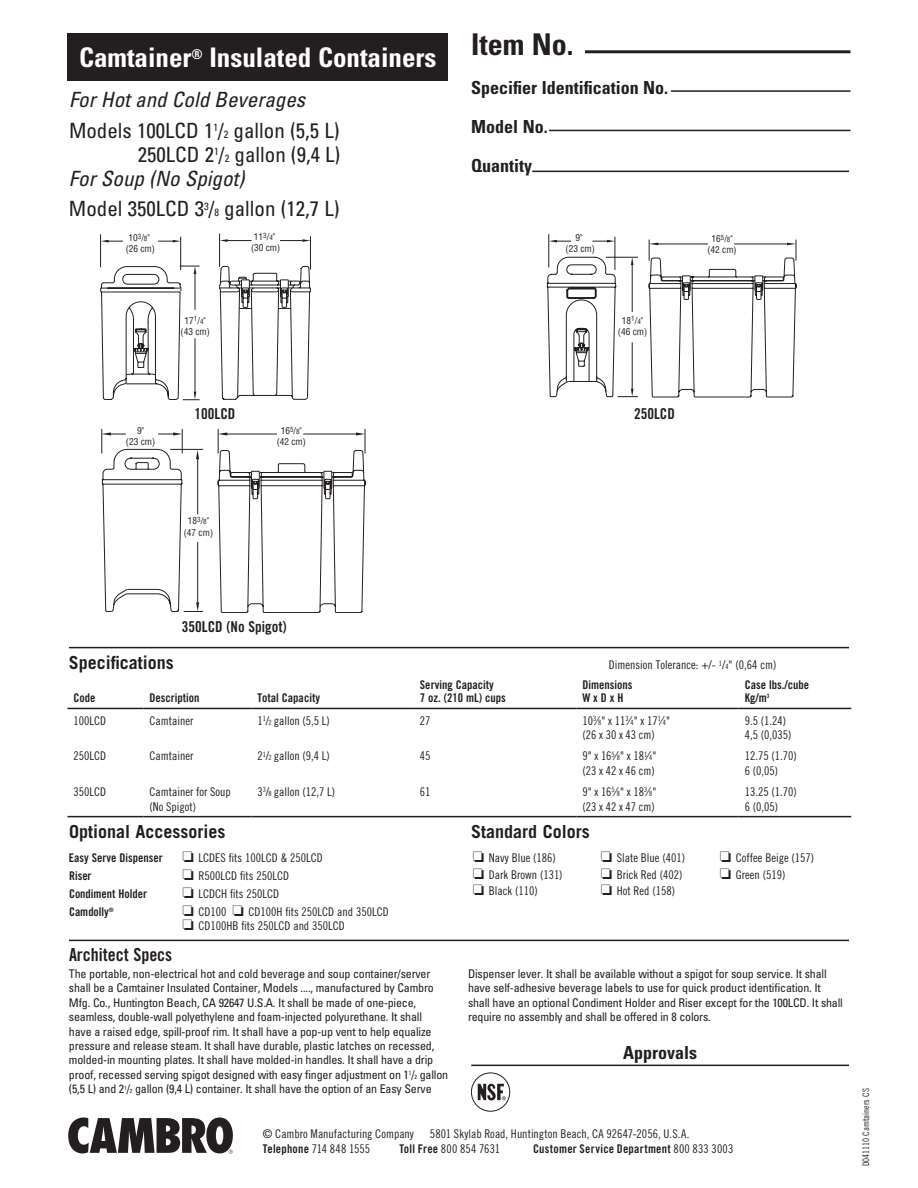
<style>
.page{position:relative;width:918px;height:1188px;background:#fff}
.page>*{position:absolute;margin:0;border:0;box-sizing:border-box;transform-origin:0 0}
.t1{font:700 condensed 30px "Univers";color:#231f20}
.t2{font:700 condensed 27px "Univers";color:#fff}
.t3{font:condensed 21px/30.8px "Univers";color:#231f20}
.t4{font:700 condensed 18px/39px "Univers";color:#231f20}
.t5{font:700 18px "Trade Gothic";color:#231f20}
.t6{font:18px "Trade Gothic Bold Cond Twenty";color:#231f20}
.t7{font:15px "Trade Gothic Bold Cond Twenty";color:#231f20}
.t8{font:condensed 12px/14.4px "Univers";letter-spacing:-.015em;color:#231f20}
.t9{font:12px/14.4px "Trade Gothic Cond Eighteen";color:#231f20}
.t10{font:12px/13.5px "Trade Gothic Bold Cond Twenty";color:#231f20}
.t11{font:12px "Trade Gothic LT Std Cn 18";letter-spacing:.005em;color:#231f20}
.t12{font:12px "Trade Gothic LT Std Bd Cn 20";letter-spacing:.02em;color:#231f20}
.t13{font:condensed 9.3px/11.1px "Helvetica";color:#231f20;text-align:center}
.t14{font:9px "Trade Gothic Cond Eighteen";color:#231f20}
.s1{font-style:italic}
.s2{font-size:10.5px}
.s3{font-size:7.05px}
.s4{font-size:7.2px}
.s5{font-size:6px}
.s6{font-family:"Trade Gothic LT Std Bd Cn 20"}
.s7{font-family:"Trade Gothic LT Std Cn 18"}
</style>
<div class="page">
<svg style="left:68px;top:1117px;width:165px;height:37px"></svg>
<hr style="left:585px;top:50px;width:266px;height:3px;background:#231f20">
<hr style="left:671px;top:90px;width:180px;height:2px;background:#231f20">
<hr style="left:549px;top:130px;width:301px;height:1px;background:#231f20">
<hr style="left:532px;top:171px;width:317px;height:1px;background:#231f20">
<hr style="left:471px;top:1065px;width:378px;height:1px;background:#231f20">
<div style="left:471px;top:1073px;width:39px;height:39px;border:1px solid #231f20;border-radius:50%"></div>
<svg style="left:478px;top:1084px;width:28px;height:16px"></svg>
<hr style="left:69px;top:647px;width:780px;height:1px;background:#231f20">
<hr style="left:69px;top:940px;width:780px;height:1px;background:#231f20">
<div style="left:68px;top:33px;width:380px;height:48px;background:#231f20"></div>
<hr style="left:68px;top:708px;width:76px;height:1px;background:#231f20">
<hr style="left:144px;top:708px;width:108px;height:1px;background:#231f20">
<hr style="left:252px;top:708px;width:162px;height:1px;background:#231f20">
<hr style="left:414px;top:708px;width:162px;height:1px;background:#231f20">
<hr style="left:576px;top:708px;width:163px;height:1px;background:#231f20">
<hr style="left:739px;top:708px;width:112px;height:1px;background:#231f20">
<hr style="left:68px;top:816px;width:76px;height:1px;background:#231f20">
<hr style="left:144px;top:816px;width:108px;height:1px;background:#231f20">
<hr style="left:252px;top:816px;width:162px;height:1px;background:#231f20">
<hr style="left:414px;top:816px;width:162px;height:1px;background:#231f20">
<hr style="left:576px;top:816px;width:163px;height:1px;background:#231f20">
<hr style="left:739px;top:816px;width:112px;height:1px;background:#231f20">
<svg style="left:100px;top:233px;width:211px;height:167px"></svg>
<hr style="left:548px;top:234px;width:1px;height:33px;background:#231f20">
<svg style="left:546px;top:236px;width:250px;height:162px"></svg>
<svg style="left:102px;top:429px;width:264px;height:184px"></svg>
<svg style="left:111px;top:429px;width:245px;height:183px"></svg>
<h2 class="t2" style="left:79px;top:41px;width:359px">Camtainer<sup>®</sup> Insulated Containers</h2>
<h3 class="t3" style="left:69px;top:84px;width:272px"><span class="s1">For Hot and Cold Beverages<br></span>Models 100LCD 1<sup>1</sup>/<span class="s2">2</span> gallon (5,5 L)</h3>
<h3 class="t3" style="left:69px;top:142px;width:273px;line-height:24px;text-indent:69px">250LCD 2<sup>1</sup>/<span class="s2">2</span> gallon (9,4 L)<br><span class="s1">For Soup (No Spigot)</span></h3>
<h3 class="t3" style="left:69px;top:193px;width:272px">Model 350LCD 3<sup>3</sup>/<span class="s2">8</span> gallon (12,7 L)</h3>
<p class="t13" style="left:125px;top:230px;width:31px">(26 cm)</p>
<p class="t13" style="left:126px;top:232px;width:31px">10<sup>3</sup>/<span class="s3">8</span>" (26 cm)</p>
<p class="t13" style="left:180px;top:312px;width:31px">(43 cm)</p>
<p class="t13" style="left:181px;top:315px;width:31px">17<sup>1</sup>/<span class="s3">4</span>" (43 cm)</p>
<p class="t13" style="left:250px;top:229px;width:31px">(30 cm)</p>
<p class="t13" style="left:251px;top:231px;width:31px">11<sup>3</sup>/<span class="s3">4</span>" (30 cm)</p>
<p class="t13" style="left:126px;top:425px;width:31px">9"<br>(23 cm)</p>
<p class="t13" style="left:138px;top:438px;width:8px">9"</p>
<p class="t7" style="left:195px;top:405px;width:42px">100LCD</p>
<p class="t13" style="left:184px;top:515px;width:31px">18<sup>3</sup>/<span class="s3">8</span>" (47 cm)</p>
<p class="t13" style="left:188px;top:529px;width:23px">18<sup>3</sup>/<span class="s3">8</span>"</p>
<p class="t13" style="left:277px;top:425px;width:31px">16<sup>5</sup>/<span class="s3">8</span>" (42 cm)</p>
<p class="t13" style="left:281px;top:438px;width:23px">16<sup>5</sup>/<span class="s3">8</span>"</p>
<h1 class="t1" style="left:471px;top:26px;width:104px">Item No.</h1>
<h3 class="t4" style="left:471px;top:68px;width:198px">Specifier Identification No.<br>Model No.<br>Quantity</h3>
<p class="t13" style="left:566px;top:232px;width:31px">9"<br>(23 cm)</p>
<p class="t13" style="left:708px;top:233px;width:31px">16<sup>5</sup>/<span class="s3">8</span>" (42 cm)</p>
<p class="t13" style="left:618px;top:315px;width:31px">18<sup>1</sup>/<span class="s3">4</span>" (46 cm)</p>
<p class="t7" style="left:634px;top:405px;width:42px">250LCD</p>
<p class="t7" style="left:182px;top:618px;width:106px">350LCD (No Spigot)</p>
<h3 class="t5" style="left:69px;top:651px;width:107px">Specifications</h3>
<p class="t9" style="left:609px;top:657px;width:169px">Dimension Tolerance: +/- <sup>1</sup>/<span class="s4">4</span>" (0,64 cm)</p>
<p class="t10" style="left:74px;top:691px;width:23px">Code</p>
<p class="t10" style="left:150px;top:691px;width:51px">Description</p>
<p class="t10" style="left:258px;top:691px;width:64px">Total Capacity</p>
<p class="t10" style="left:420px;top:678px;width:88px">Serving Capacity<br>7 oz. (210 mL) cups</p>
<p class="t10" style="left:582px;top:678px;width:52px">Dimensions<br>W x D x H</p>
<p class="t10" style="left:745px;top:678px;width:66px">Case lbs./cube<br>Kg/m<sup>3</sup></p>
<p class="t9" style="left:74px;top:713px;width:34px">100LCD</p>
<p class="t9" style="left:150px;top:713px;width:45px">Camtainer</p>
<p class="t9" style="left:258px;top:713px;width:74px">1<sup>1</sup>/<span class="s4">2</span> gallon (5,5 L)</p>
<p class="t9" style="left:420px;top:713px;width:12px">27</p>
<p class="t9" style="left:582px;top:713px;width:89px">10<sup>3</sup>⁄<span class="s4">8</span>" x 11<sup>3</sup>⁄<span class="s4">4</span>" x 17<sup>1</sup>⁄<span class="s4">4</span>" (26 x 30 x 43 cm)</p>
<p class="t9" style="left:745px;top:713px;width:48px">9.5 (1.24)<br>4,5 (0,035)</p>
<p class="t9" style="left:73px;top:749px;width:34px">250LCD</p>
<p class="t9" style="left:150px;top:749px;width:45px">Camtainer</p>
<p class="t9" style="left:258px;top:749px;width:74px">2<sup>1</sup>/<span class="s4">2</span> gallon (9,4 L)</p>
<p class="t9" style="left:420px;top:749px;width:12px">45</p>
<p class="t9" style="left:582px;top:749px;width:76px">9" x 16<sup>5</sup>⁄<span class="s4">8</span>" x 18<sup>1</sup>⁄<span class="s4">4</span>" (23 x 42 x 46 cm)</p>
<p class="t9" style="left:745px;top:749px;width:53px">12.75 (1.70)<br>6 (0,05)</p>
<p class="t9" style="left:73px;top:785px;width:34px">350LCD</p>
<p class="t9" style="left:150px;top:785px;width:83px">Camtainer for Soup (No Spigot)</p>
<p class="t9" style="left:258px;top:785px;width:79px">3<sup>3</sup>/<span class="s4">8</span> gallon (12,7 L)</p>
<p class="t9" style="left:420px;top:785px;width:12px">61</p>
<p class="t9" style="left:582px;top:785px;width:76px">9" x 16<sup>5</sup>⁄<span class="s4">8</span>" x 18<sup>3</sup>⁄<span class="s4">8</span>" (23 x 42 x 47 cm)</p>
<p class="t9" style="left:745px;top:785px;width:53px">13.25 (1.70)<br>6 (0,05)</p>
<h3 class="t5" style="left:69px;top:820px;width:158px">Optional Accessories</h3>
<h3 class="t5" style="left:471px;top:820px;width:120px">Standard Colors</h3>
<p class="t9" style="left:473px;top:850px;width:85px">□ Navy Blue (186)</p>
<p class="t9" style="left:601px;top:850px;width:86px">□ Slate Blue (401)</p>
<p class="t9" style="left:720px;top:850px;width:96px">□ Coffee Beige (157)</p>
<p class="t9" style="left:473px;top:867px;width:91px">□ Dark Brown (131)</p>
<p class="t9" style="left:601px;top:867px;width:83px">□ Brick Red (402)</p>
<p class="t9" style="left:720px;top:867px;width:67px">□ Green (519)</p>
<p class="t9" style="left:473px;top:883px;width:66px">□ Black (110)</p>
<p class="t9" style="left:601px;top:883px;width:76px">□ Hot Red (158)</p>
<p class="t10" style="left:69px;top:851px;width:95px">Easy Serve Dispenser</p>
<p class="t9" style="left:183px;top:850px;width:142px">□ LCDES fits 100LCD &amp; 250LCD</p>
<p class="t10" style="left:69px;top:869px;width:24px">Riser</p>
<p class="t9" style="left:183px;top:868px;width:108px">□ R500LCD fits 250LCD</p>
<p class="t10" style="left:69px;top:887px;width:80px">Condiment Holder</p>
<p class="t9" style="left:183px;top:886px;width:98px">□ LCDCH fits 250LCD</p>
<p class="t10" style="left:69px;top:905px;width:46px">Camdolly<sup>®</sup></p>
<p class="t9" style="left:183px;top:904px;width:208px">□ CD100 □ CD100H fits 250LCD and 350LCD</p>
<p class="t9" style="left:183px;top:918px;width:164px">□ CD100HB fits 250LCD and 350LCD</p>
<h3 class="t6" style="left:69px;top:944px;width:105px">Architect Specs</h3>
<p class="t8" style="left:69px;top:966px;width:381px">The portable, non-electrical hot and cold beverage and soup container/server shall be a Camtainer Insulated Container, Models ...., manufactured by Cambro Mfg. Co., Huntington Beach, CA 92647 U.S.A. It shall be made of one-piece, seamless, double-wall polyethylene and foam-injected polyurethane. It shall<br>have a raised edge, spill-proof rim. It shall have a pop-up vent to help equalize pressure and release steam. It shall have durable, plastic latches on recessed, molded-in mounting plates. It shall have molded-in handles. It shall have a drip proof, recessed serving spigot designed with easy finger adjustment on 1<sup>1</sup>/<span class="s5">2</span> gallon (5,5 L) and 2<sup>1</sup>/<span class="s5">2</span> gallon (9,4 L) container. It shall have the option of an Easy Serve</p>
<p class="t8" style="left:468px;top:966px;width:376px">Dispenser lever. It shall be available without a spigot for soup service. It shall have self-adhesive beverage labels to use for quick product identification. It shall have an optional Condiment Holder and Riser except for the 100LCD. It shall require no assembly and shall be offered in 8 colors.</p>
<h3 class="t4" style="left:623px;top:1033px;width:75px">Approvals</h3>
<p class="t11" style="left:263px;top:1127px;width:152px">© Cambro Manufacturing Company</p>
<p class="t11" style="left:430px;top:1127px;width:261px">5801 Skylab Road, Huntington Beach, CA 92647-2056, U.S.A.</p>
<p class="t11" style="left:263px;top:1141px;width:109px"><span class="s6">Telephone</span> 714 848 1555</p>
<p class="t11" style="left:399px;top:1141px;width:102px"><span class="s6">Toll Free</span> 800 854 7631</p>
<p class="t12" style="left:533px;top:1141px;width:202px">Customer Service Department <span class="s7">800 833 3003</span></p>
<p class="t14" style="left:861px;top:1166px;width:79px;rotate:-90deg">D041110 Camtainers CS</p>
</div>
